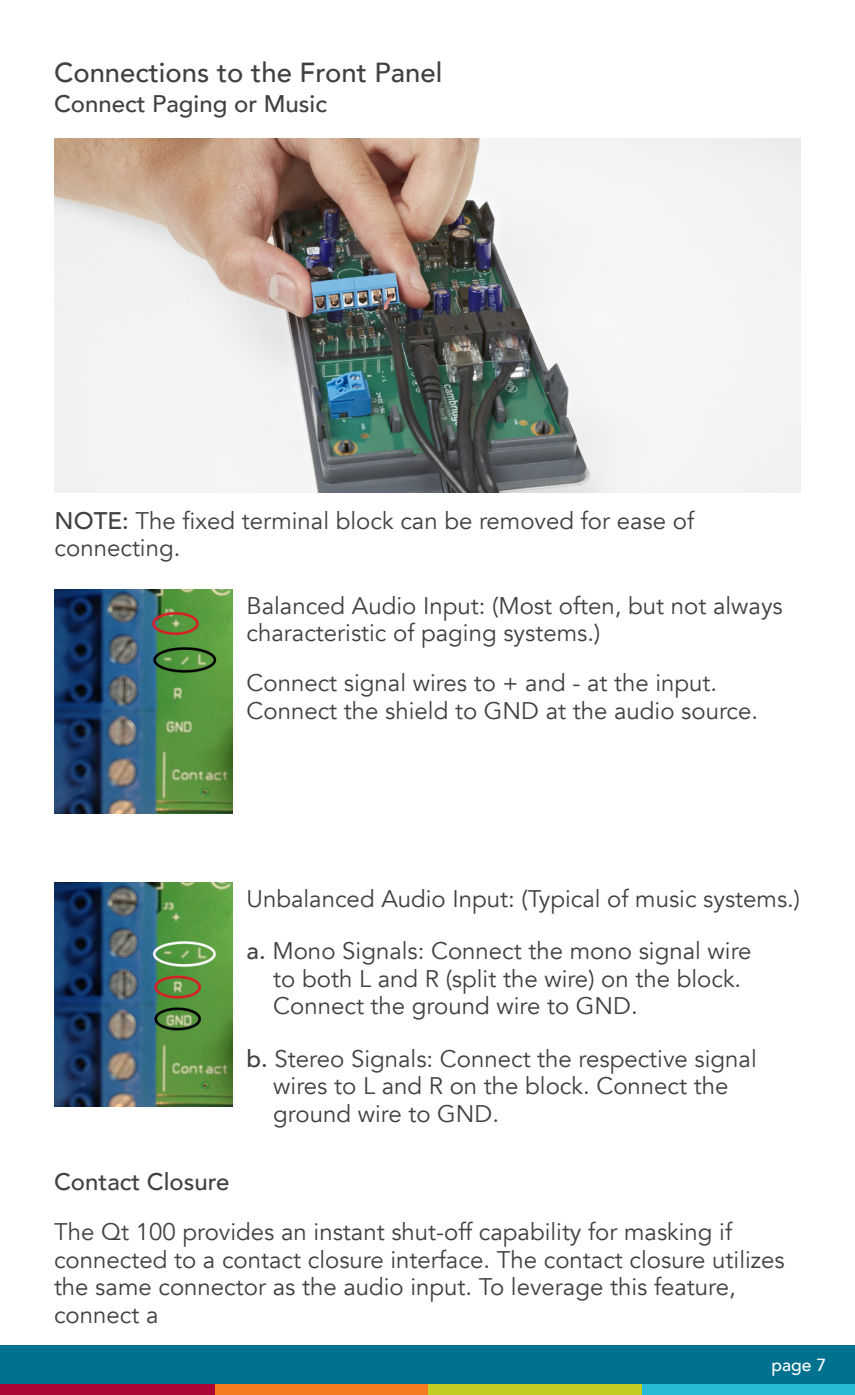
<style>
.page{position:relative;width:855px;height:1395px;background:#fff}
.page>*{position:absolute;margin:0;border:0;box-sizing:border-box;transform-origin:0 0}
.Avenir_basic_paragra{font:500 27.5px "Avenir";color:#414042}
.Avenir_basic_paragra-2{font:24px/27.5px "Avenir";color:#414042}
.Avenir_basic_paragra-3{font:500 24px "Avenir";color:#414042}
.t1{font:500 17.5px "Avenir";color:#fff}
.s1{font-weight:500}
</style>
<div class="page">
<div style="left:0;top:1346px;width:855px;height:38px;background:#00728f"></div>
<div style="left:640px;top:1384px;width:215px;height:11px;background:#26bcd7"></div>
<div style="left:428px;top:1384px;width:213px;height:11px;background:#c1cd23"></div>
<div style="left:215px;top:1384px;width:213px;height:11px;background:#f47b20"></div>
<div style="left:0;top:1384px;width:215px;height:11px;background:#ab0634"></div>
<img style="left:55px;top:138px;width:745px;height:354px">
<img style="left:55px;top:589px;width:177px;height:224px">
<img style="left:55px;top:883px;width:177px;height:224px">
<p class="Avenir_basic_paragra" style="left:54px;top:48px;width:390px">Connections to the Front Panel</p>
<p class="Avenir_basic_paragra-3" style="left:54px;top:82px;width:274px">Connect Paging or Music</p>
<p class="Avenir_basic_paragra-2" style="left:55px;top:507px;width:641px"><span class="s1">NOTE:</span> The fixed terminal block can be removed for ease of connecting.</p>
<p class="Avenir_basic_paragra-2" style="left:247px;top:592px;width:538px">Balanced Audio Input: (Most often, but not always characteristic of paging systems.)</p>
<p class="Avenir_basic_paragra-2" style="left:247px;top:669px;width:513px">Connect signal wires to + and - at the input.<br>Connect the shield to GND at the audio source.</p>
<p class="Avenir_basic_paragra-2" style="left:247px;top:885px;width:555px">Unbalanced Audio Input: (Typical of music systems.)</p>
<p class="Avenir_basic_paragra-2" style="left:273px;top:938px;width:480px;text-indent:-27px"><span class="s1">a.</span> Mono Signals: Connect the mono signal wire to both L and R (split the wire) on the block.<br>Connect the ground wire to GND.</p>
<p class="Avenir_basic_paragra-2" style="left:273px;top:1045px;width:485px;text-indent:-27px"><span class="s1">b.</span> Stereo Signals: Connect the respective signal wires to L and R on the block. Connect the ground wire to GND.</p>
<p class="Avenir_basic_paragra-3" style="left:54px;top:1161px;width:177px">Contact Closure</p>
<p class="Avenir_basic_paragra-2" style="left:54px;top:1219px;width:732px">The Qt 100 provides an instant shut-off capability for masking if connected to a contact closure interface. The contact closure utilizes the same connector as the audio input. To leverage this feature, connect a</p>
<p class="t1" style="left:771px;top:1349px;width:56px">page 7</p>
</div>
